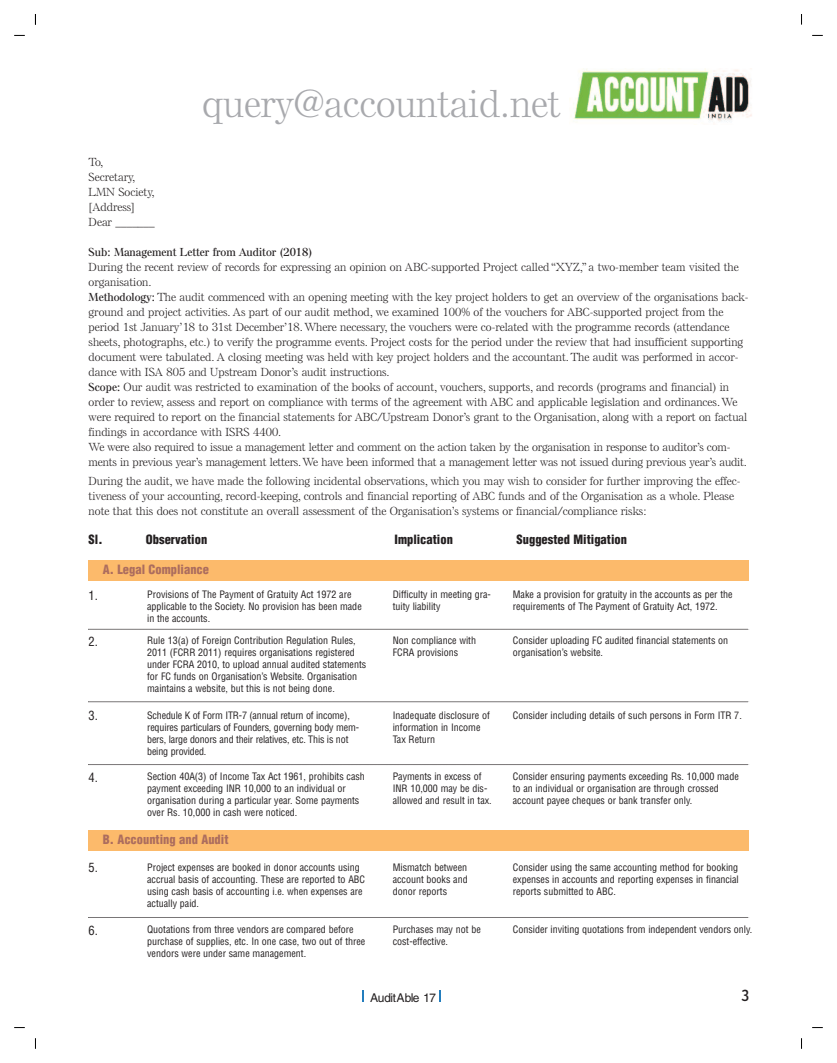
<style>
.page{position:relative;width:837px;height:1063px;background:#fff}
.page>*{position:absolute;margin:0;border:0;box-sizing:border-box;transform-origin:0 0}
.t1{font:300 37.5px "Else NPL";color:#a8a9ad}
.t2{font:condensed 15px "Poynter Agate One";color:#231f20}
.t3{font:900 condensed 12.5px "Helvetica LT Std";color:#231f20}
.t4{font:900 condensed 12.5px "Helvetica LT Std";color:#ac6d5e}
.t5{font:condensed 12.5px "Helvetica LT Std";color:#231f20}
.t6{font:12px "Context S Si";color:#231f20}
.t7{font:300 11.25px/15px "Else NPL";color:#231f20}
.t8{font:600 11.25px "Else NPL";color:#231f20}
.t9{font:condensed 10px/12px "Helvetica LT Std";color:#231f20}
.s1{font-weight:600}
</style>
<div class="page">
<div style="left:89px;top:561px;width:659px;height:20px;background:#fcba6b"></div>
<svg style="left:362px;top:991px;width:2px;height:11px"></svg>
<img style="left:573px;top:69px;width:179px;height:53px">
<svg style="left:88px;top:629px;width:661px;height:1px"></svg>
<svg style="left:88px;top:702px;width:660px;height:1px"></svg>
<svg style="left:88px;top:764px;width:661px;height:1px"></svg>
<svg style="left:88px;top:917px;width:661px;height:1px"></svg>
<div style="left:89px;top:830px;width:659px;height:20px;background:#fcba6b"></div>
<h1 class="t1" style="left:202px;top:90px;width:359px">query@accountaid.net</h1>
<p class="t7" style="left:89px;top:156px;width:68px">To,<br>Secretary,<br>LMN Society, [Address]<br>Dear _______</p>
<p class="t8" style="left:89px;top:248px;width:225px">Sub: Management Letter from Auditor (2018)</p>
<p class="t7" style="left:89px;top:261px;width:661px">During the recent review of records for expressing an opinion on ABC-supported Project called “XYZ,” a two-member team visited the organisation.<br><span class="s1">Methodology:</span> The audit commenced with an opening meeting with the key project holders to get an overview of the organisations back&shy;ground and project activities. As part of our audit method, we examined 100% of the vouchers for ABC-supported project from the period 1st January’18 to 31st December’18.Where necessary, the vouchers were co-related with the programme records (attendance sheets, photographs, etc.) to verify the programme events. Project costs for the period under the review that had insufficient supporting document were tabulated. A closing meeting was held with key project holders and the accountant.The audit was performed in accor&shy;dance with ISA 805 and Upstream Donor’s audit instructions.<br><span class="s1">Scope:</span> Our audit was restricted to examination of the books of account, vouchers, supports, and records (programs and financial) in order to review, assess and report on compliance with terms of the agreement with ABC and applicable legislation and ordinances.We were required to report on the financial statements for ABC/Upstream Donor’s grant to the Organisation, along with a report on factual findings in accordance with ISRS 4400.<br>We were also required to issue a management letter and comment on the action taken by the organisation in response to auditor’s com&shy;ments in previous year’s management letters.We have been informed that a management letter was not issued during previous year’s audit.</p>
<p class="t7" style="left:89px;top:475px;width:653px">During the audit, we have made the following incidental observations, which you may wish to consider for further improving the effec&shy;tiveness of your accounting, record-keeping, controls and financial reporting of ABC funds and of the Organisation as a whole. Please note that this does not constitute an overall assessment of the Organisation’s systems or financial/compliance risks:</p>
<p class="t3" style="left:89px;top:535px;width:15px">Sl.</p>
<p class="t3" style="left:146px;top:535px;width:63px">Observation</p>
<p class="t3" style="left:394px;top:535px;width:60px">Implication</p>
<p class="t3" style="left:516px;top:535px;width:112px">Suggested Mitigation</p>
<p class="t4" style="left:103px;top:565px;width:108px">A. Legal Compliance</p>
<p class="t9" style="left:147px;top:589px;width:216px">Provisions of The Payment of Gratuity Act 1972 are applicable to the Society. No provision has been made in the accounts.</p>
<p class="t5" style="left:89px;top:591px;width:11px">1.</p>
<p class="t9" style="left:392px;top:589px;width:100px">Difficulty in meeting gra&shy;tuity liability</p>
<p class="t9" style="left:512px;top:589px;width:221px">Make a provision for gratuity in the accounts as per the requirements of The Payment of Gratuity Act, 1972.</p>
<p class="t9" style="left:147px;top:636px;width:220px">Rule 13(a) of Foreign Contribution Regulation Rules, 2011 (FCRR 2011) requires organisations registered under FCRA 2010, to upload annual audited statements for FC funds on Organisation’s Website. Organisation maintains a website, but this is not being done.</p>
<p class="t5" style="left:89px;top:637px;width:11px">2.</p>
<p class="t9" style="left:392px;top:636px;width:85px">Non compliance with<br>FCRA provisions</p>
<p class="t9" style="left:512px;top:636px;width:217px">Consider uploading FC audited financial statements on organisation’s website.</p>
<p class="t5" style="left:89px;top:711px;width:11px">3.</p>
<p class="t9" style="left:392px;top:710px;width:99px">Inadequate disclosure of information in Income<br>Tax Return</p>
<p class="t9" style="left:512px;top:710px;width:230px">Consider including details of such persons in Form ITR 7.</p>
<p class="t9" style="left:147px;top:772px;width:219px">Section 40A(3) of Income Tax Act 1961, prohibits cash payment exceeding INR 10,000 to an individual or organisation during a particular year. Some payments over Rs. 10,000 in cash were noticed.</p>
<p class="t9" style="left:147px;top:710px;width:213px">Schedule K of Form ITR-7 (annual return of income), requires particulars of Founders, governing body mem&shy;bers, large donors and their relatives, etc. This is not being provided.</p>
<p class="t5" style="left:89px;top:773px;width:11px">4.</p>
<p class="t9" style="left:392px;top:772px;width:101px">Payments in excess of<br>INR 10,000 may be dis&shy;allowed and result in tax.</p>
<p class="t9" style="left:512px;top:772px;width:227px">Consider ensuring payments exceeding Rs. 10,000 made to an individual or organisation are through crossed account payee cheques or bank transfer only.</p>
<p class="t4" style="left:103px;top:834px;width:127px">B. Accounting and Audit</p>
<p class="t9" style="left:147px;top:862px;width:219px">Project expenses are booked in donor accounts using accrual basis of accounting. These are reported to ABC using cash basis of accounting i.e. when expenses are actually paid.</p>
<p class="t5" style="left:89px;top:863px;width:11px">5.</p>
<p class="t9" style="left:392px;top:862px;width:76px;text-align:justify">Mismatch between account books and donor reports</p>
<p class="t9" style="left:512px;top:862px;width:227px;text-align:justify">Consider using the same accounting method for booking expenses in accounts and reporting expenses in financial reports submitted to ABC.</p>
<p class="t9" style="left:147px;top:924px;width:220px">Quotations from three vendors are compared before purchase of supplies, etc. In one case, two out of three vendors were under same management.</p>
<p class="t5" style="left:89px;top:926px;width:11px">6.</p>
<p class="t9" style="left:392px;top:924px;width:90px">Purchases may not be cost-effective.</p>
<p class="t9" style="left:512px;top:924px;width:241px">Consider inviting quotations from independent vendors only.</p>
<p class="t6" style="left:370px;top:991px;width:67px">AuditAble 17</p>
<h2 class="t2" style="left:741px;top:987px;width:9px">3</h2>
</div>
